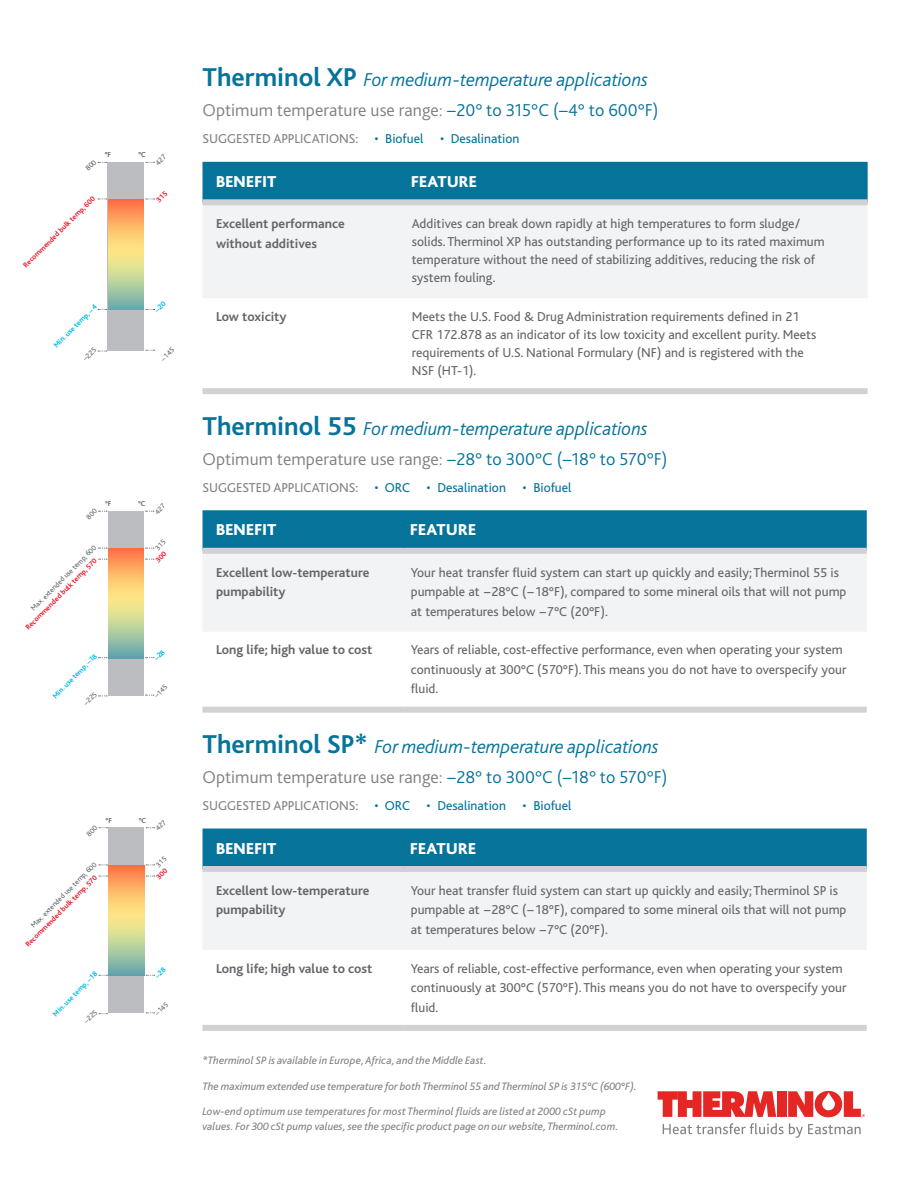
<style>
.page{position:relative;width:918px;height:1188px;background:#fff}
.page>*{position:absolute;margin:0;border:0;box-sizing:border-box;transform-origin:0 0}
.t1{font:italic 300 19.5px "Bliss";letter-spacing:-.01em;color:#05739a}
.t2{font:300 18px "Bliss Pro";color:#808083}
.t3{font:800 16.5px "Bliss";letter-spacing:.02em;color:#fff}
.t4{font:13.5px/19.5px "Bliss";color:#63656a}
.t5{font:700 13.5px/19.5px "Bliss";color:#63656a}
.t6{font:13.5px "Bliss";color:#05739a}
.t7{font:13.5px "Bliss";color:#808285}
.t8{font:italic 11.25px/15px "Bliss";letter-spacing:-.005em;color:#808285}
.Temperature_Range_Gu{font:700 7.65px "Bliss";color:#ee1b2d}
.Temperature_Range_Gu-2{font:700 7.65px "Bliss";color:#02bce5}
.Temperature_Range_Gu-3{font:7.65px "Bliss";color:#63656a}
.Temperature_Range_Gu-4{font:700 7.65px "Bliss";color:#63656a}
.Temperature_Range_Gu-5{font:7.5px "Bliss";color:#63656a}
.Temperature_Range_Gu-6{font:700 7.5px "Bliss";color:#02bce5}
.Temperature_Range_Gu-7{font:700 7.5px "Bliss";color:#63656a}
.s1{font-size:7.5px}
.s2{font-weight:700;font-style:normal;font-size:27px}
.s3{color:#05739a}
.s4{color:#808285}
</style>
<div class="page">
<svg style="left:658px;top:1091px;width:118px;height:26px"></svg>
<div style="left:777px;top:1091px;width:9px;height:26px;background:#e42625"></div>
<svg style="left:788px;top:1091px;width:77px;height:26px"></svg>
<svg style="left:663px;top:1123px;width:198px;height:15px"></svg>
<div style="left:202px;top:162px;width:666px;height:37px;background:#05739a"></div>
<div style="left:202px;top:205px;width:666px;height:93px;background:#f2f3f4"></div>
<div style="left:202px;top:199px;width:203px;height:6px;background:#d1d2d4"></div>
<div style="left:405px;top:199px;width:463px;height:6px;background:#d1d2d4"></div>
<div style="left:202px;top:388px;width:203px;height:6px;background:#d1d2d4"></div>
<div style="left:405px;top:388px;width:463px;height:6px;background:#d1d2d4"></div>
<div style="left:202px;top:510px;width:665px;height:38px;background:#05739a"></div>
<div style="left:203px;top:554px;width:663px;height:77px;background:#f2f3f4"></div>
<div style="left:202px;top:707px;width:202px;height:6px;background:#d1d2d4"></div>
<div style="left:404px;top:707px;width:463px;height:6px;background:#d1d2d4"></div>
<div style="left:202px;top:548px;width:202px;height:6px;background:#d1d2d4"></div>
<div style="left:404px;top:548px;width:463px;height:6px;background:#d1d2d4"></div>
<div style="left:202px;top:829px;width:665px;height:37px;background:#05739a"></div>
<div style="left:203px;top:872px;width:664px;height:78px;background:#f2f3f4"></div>
<div style="left:202px;top:1025px;width:202px;height:6px;background:#d1d2d4"></div>
<div style="left:404px;top:1025px;width:463px;height:6px;background:#d1d2d4"></div>
<div style="left:202px;top:866px;width:202px;height:6px;background:#d1d2d4"></div>
<div style="left:404px;top:866px;width:463px;height:6px;background:#d1d2d4"></div>
<div style="left:108px;top:162px;width:36px;height:189px;background:#bcbdc0"></div>
<img style="left:108px;top:199px;width:36px;height:110px">
<div style="left:108px;top:511px;width:36px;height:185px;background:#bcbdc0"></div>
<img style="left:108px;top:548px;width:35px;height:110px">
<div style="left:109px;top:827px;width:35px;height:186px;background:#bcbdc0"></div>
<img style="left:109px;top:865px;width:35px;height:111px">
<svg style="left:97px;top:161px;width:10px;height:2px"></svg>
<svg style="left:146px;top:161px;width:9px;height:2px"></svg>
<svg style="left:146px;top:198px;width:9px;height:2px"></svg>
<svg style="left:98px;top:510px;width:9px;height:2px"></svg>
<svg style="left:146px;top:510px;width:9px;height:2px"></svg>
<svg style="left:146px;top:547px;width:9px;height:13px"></svg>
<svg style="left:146px;top:657px;width:9px;height:2px"></svg>
<svg style="left:98px;top:827px;width:9px;height:2px"></svg>
<svg style="left:146px;top:827px;width:9px;height:2px"></svg>
<svg style="left:146px;top:864px;width:9px;height:13px"></svg>
<svg style="left:146px;top:974px;width:9px;height:2px"></svg>
<p class="Temperature_Range_Gu-4" style="left:105px;top:151px;width:8px">°F</p>
<p class="Temperature_Range_Gu-4" style="left:138px;top:151px;width:9px">°C</p>
<p class="Temperature_Range_Gu" style="left:22px;top:264px;width:100px;rotate:-45deg">Recommended bulk temp, 600</p>
<p class="Temperature_Range_Gu-2" style="left:52px;top:343px;width:59px;rotate:-45deg">Min. use temp, – 4</p>
<p class="Temperature_Range_Gu-3" style="left:81px;top:357px;width:17px;rotate:-45deg">–225</p>
<p class="Temperature_Range_Gu-3" style="left:159px;top:357px;width:17px;rotate:-45deg">–145</p>
<p class="Temperature_Range_Gu-7" style="left:105px;top:500px;width:8px">°F</p>
<p class="Temperature_Range_Gu-7" style="left:138px;top:500px;width:9px">°C</p>
<p class="Temperature_Range_Gu-5" style="left:29px;top:606px;width:90px;rotate:-45deg">Max. extended use temp, 600</p>
<p class="Temperature_Range_Gu" style="left:24px;top:626px;width:99px;rotate:-45deg">Recommended bulk temp<span class="s1">, 570</span></p>
<p class="Temperature_Range_Gu-6" style="left:51px;top:694px;width:61px;rotate:-45deg">Min. use temp, –18</p>
<p class="Temperature_Range_Gu-5" style="left:82px;top:701px;width:17px;rotate:-45deg">–225</p>
<p class="Temperature_Range_Gu-5" style="left:153px;top:694px;width:17px;rotate:-45deg">–145</p>
<p class="Temperature_Range_Gu-7" style="left:106px;top:816px;width:8px">°F</p>
<p class="Temperature_Range_Gu-7" style="left:139px;top:816px;width:9px">°C</p>
<p class="Temperature_Range_Gu-5" style="left:29px;top:924px;width:91px;rotate:-45deg">Max. extended use temp, 600</p>
<p class="Temperature_Range_Gu" style="left:24px;top:943px;width:99px;rotate:-45deg">Recommended bulk temp<span class="s1">, 570</span></p>
<p class="Temperature_Range_Gu-6" style="left:51px;top:1012px;width:61px;rotate:-45deg">Min. use temp, –18</p>
<p class="Temperature_Range_Gu-5" style="left:82px;top:1019px;width:17px;rotate:-45deg">–225</p>
<p class="Temperature_Range_Gu-5" style="left:153px;top:1011px;width:17px;rotate:-45deg">–145</p>
<p class="t1" style="left:202px;top:70px;width:447px"><span class="s2">Therminol XP</span> For medium-temperature applications</p>
<p class="t2" style="left:202px;top:99px;width:458px">Optimum temperature use range: <span class="s3">−20° to 315°C (−4° to 600°F)</span></p>
<p class="t7" style="left:202px;top:132px;width:319px">SUGGESTED APPLICATIONS: <span class="s3">• Biofuel • Desalination</span></p>
<p class="t3" style="left:216px;top:173px;width:62px">BENEFIT</p>
<p class="t3" style="left:411px;top:173px;width:67px">FEATURE</p>
<p class="t5" style="left:216px;top:214px;width:130px">Excellent performance without additives</p>
<p class="t4" style="left:412px;top:215px;width:415px;line-height:18px">Additives can break down rapidly at high temperatures to form sludge/ solids.Therminol XP has outstanding performance up to its rated maximum temperature without the need of stabilizing additives, reducing the risk of system fouling.</p>
<p class="t5" style="left:216px;top:307px;width:72px">Low toxicity</p>
<p class="t4" style="left:412px;top:308px;width:406px;line-height:18px">Meets the U.S. Food &amp; Drug Administration requirements defined in 21<br>CFR 172.878 as an indicator of its low toxicity and excellent purity. Meets requirements of U.S. National Formulary (NF) and is registered with the NSF (HT-1).</p>
<p class="t1" style="left:202px;top:418px;width:447px"><span class="s2">Therminol 55</span> For medium-temperature applications</p>
<p class="t2" style="left:202px;top:447px;width:467px">Optimum temperature use range: <span class="s3">−28° to 300°C (−18° to 570°F)</span></p>
<p class="t6" style="left:202px;top:480px;width:371px"><span class="s4">SUGGESTED APPLICATIONS:</span> • ORC • Desalination • Biofuel</p>
<p class="t3" style="left:216px;top:521px;width:62px">BENEFIT</p>
<p class="t3" style="left:410px;top:521px;width:67px">FEATURE</p>
<p class="t5" style="left:216px;top:563px;width:155px">Excellent low-temperature pumpability</p>
<p class="t4" style="left:411px;top:563px;width:437px">Your heat transfer fluid system can start up quickly and easily;Therminol 55 is pumpable at −28°C (−18°F), compared to some mineral oils that will not pump at temperatures below −7°C (20°F).</p>
<p class="t5" style="left:216px;top:641px;width:158px">Long life; high value to cost</p>
<p class="t4" style="left:411px;top:641px;width:437px">Years of reliable, cost-effective performance, even when operating your system continuously at 300°C (570°F).This means you do not have to overspecify your fluid.</p>
<p class="t1" style="left:202px;top:736px;width:458px"><span class="s2">Therminol SP*</span> For medium-temperature applications</p>
<p class="t2" style="left:202px;top:766px;width:467px">Optimum temperature use range: <span class="s3">−28° to 300°C (−18° to 570°F)</span></p>
<p class="t6" style="left:202px;top:798px;width:371px"><span class="s4">SUGGESTED APPLICATIONS:</span> • ORC • Desalination • Biofuel</p>
<p class="t3" style="left:216px;top:840px;width:62px">BENEFIT</p>
<p class="t3" style="left:410px;top:840px;width:67px">FEATURE</p>
<p class="t5" style="left:216px;top:881px;width:155px">Excellent low-temperature pumpability</p>
<p class="t4" style="left:411px;top:881px;width:437px">Your heat transfer fluid system can start up quickly and easily;Therminol SP is pumpable at −28°C (−18°F), compared to some mineral oils that will not pump at temperatures below −7°C (20°F).</p>
<p class="t5" style="left:216px;top:959px;width:158px">Long life; high value to cost</p>
<p class="t4" style="left:411px;top:959px;width:437px">Years of reliable, cost-effective performance, even when operating your system continuously at 300°C (570°F).This means you do not have to overspecify your fluid.</p>
<p class="t8" style="left:202px;top:1053px;width:286px">*Therminol SP is available in Europe, Africa, and the Middle East.</p>
<p class="t8" style="left:202px;top:1079px;width:436px">The maximum extended use temperature for both Therminol 55 and Therminol SP is 315°C (600°F).</p>
<p class="t8" style="left:202px;top:1104px;width:418px">Low-end optimum use temperatures for most Therminol fluids are listed at 2000 cSt pump values. For 300 cSt pump values, see the specific product page on our website, Therminol.com.</p>
</div>
